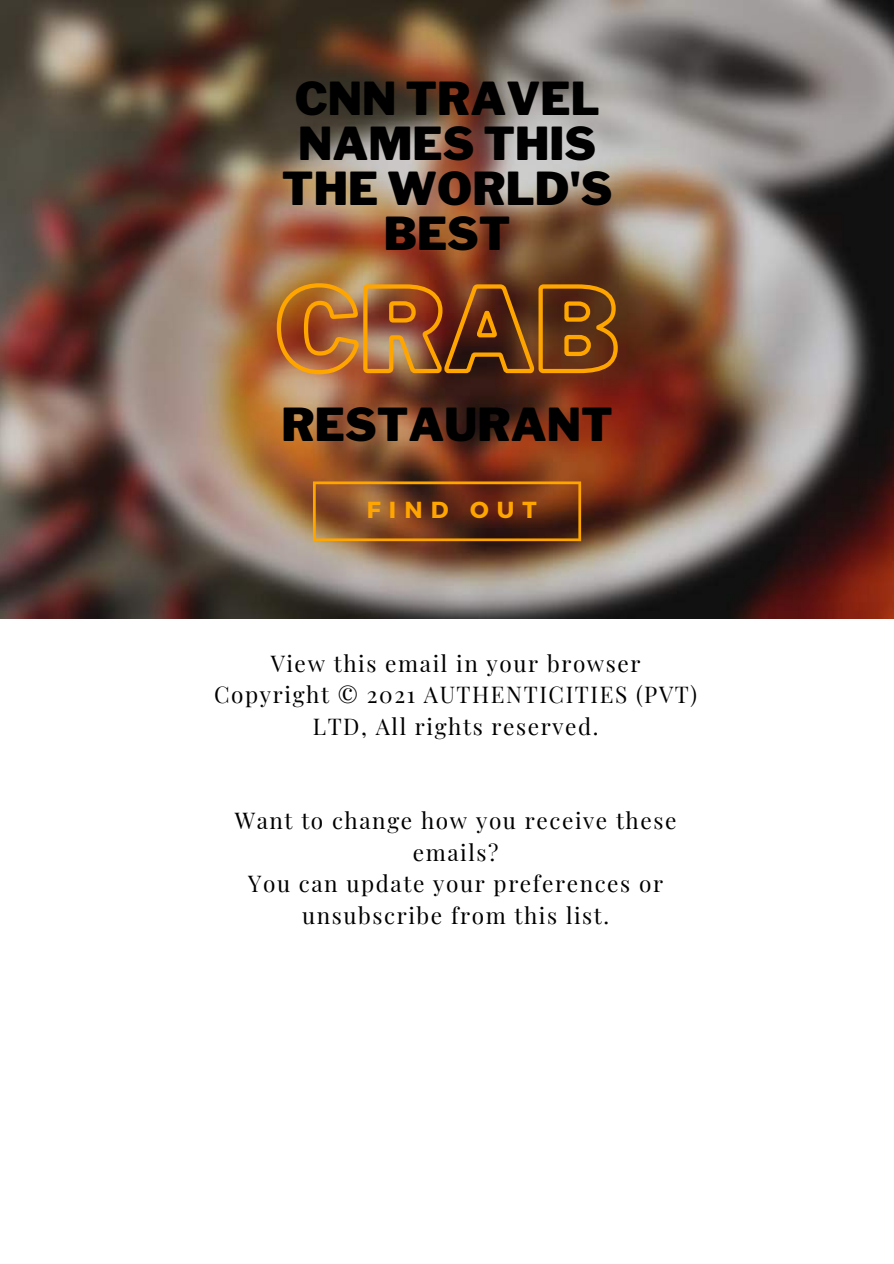
<style>
.page{position:relative;width:894px;height:1264px;background:#fff}
.page>*{position:absolute;margin:0;border:0;box-sizing:border-box;transform-origin:0 0}
.t1{font:900 45px/45px "Libre Franklin";color:#000;text-align:center}
.t2{font:700 23.25px "Montserrat";letter-spacing:.35em;color:#ffa500}
.t3{font:22.5px/31.5px "Playfair Display";letter-spacing:.07em;color:#000;text-align:center}
</style>
<div class="page">
<img style="left:0;top:0;width:893px;height:618px">
<img style="left:274px;top:281px;width:346px;height:96px">
<svg style="left:313px;top:481px;width:268px;height:60px"></svg>
<h1 class="t1" style="left:282px;top:76px;width:332px">CNN TRAVEL<br>NAMES THIS<br>THE WORLD'S<br>BEST</h1>
<h1 class="t1" style="left:281px;top:402px;width:332px">RESTAURANT</h1>
<p class="t2" style="left:366px;top:494px;width:171px">FIND OUT</p>
<p class="t3" style="left:214px;top:646px;width:484px">View this email in your browser<br>Copyright © 2021 AUTHENTICITIES (PVT)<br>LTD, All rights reserved.</p>
<p class="t3" style="left:235px;top:804px;width:443px">Want to change how you receive these emails?<br>You can update your preferences or unsubscribe from this list.</p>
</div>
